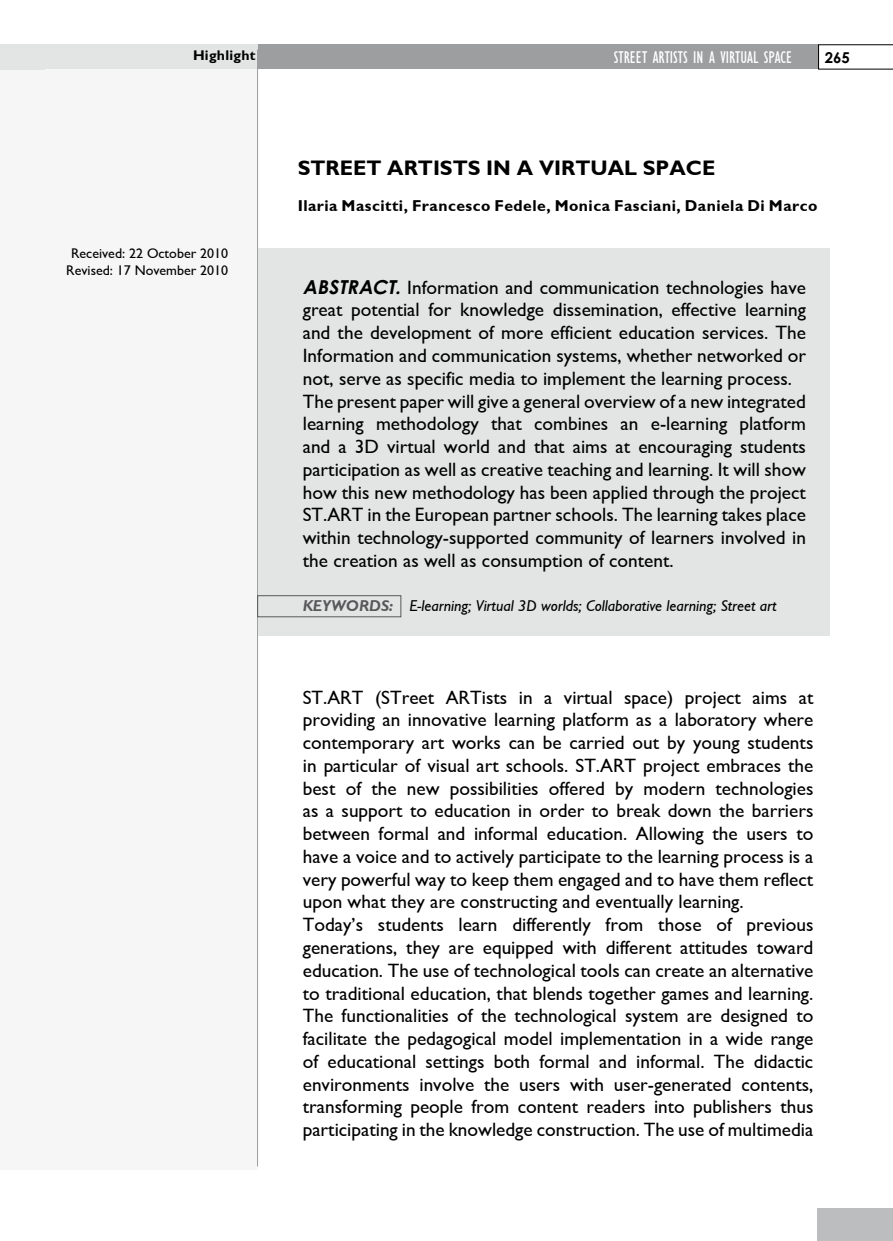
<style>
.page{position:relative;width:893px;height:1241px;background:#fff}
.page>*{position:absolute;margin:0;border:0;box-sizing:border-box;transform-origin:0 0}
.t1{font:700 21px "Formamente";color:#000}
.t2{font:19.25px/22.8px "Formamente";color:#000}
.t3{font:17.5px "Formamente Condensed";color:#fff;scale:.95 1}
.t4{font:italic 15.75px "Formamente";color:#000}
.t5{font:700 15.75px "Formamente";letter-spacing:.03em;color:#000}
.t6{font:700 15.05px "Century Gothic";color:#000}
.t7{font:14px/16.8px "Formamente";color:#000;text-align:center}
.t8{font:700 14px "Formamente";letter-spacing:.02em;color:#000}
.s1{font-family:"Forma Gotik b";font-weight:700;font-style:italic}
.s2{font-weight:700;color:#58585a}
</style>
<div class="page">
<div style="left:0;top:44px;width:258px;height:1125px;background:#f6f6f6"></div>
<div style="left:228px;top:44px;width:590px;height:25px;background:#9c9e9f"></div>
<div style="left:0;top:44px;width:258px;height:25px;background:#e3e4e4"></div>
<hr style="left:257px;top:49px;width:1px;height:1117px;background:#9c9e9f">
<div style="left:817px;top:1208px;width:76px;height:32px;background:#bbbdbe"></div>
<svg style="left:818px;top:44px;width:75px;height:25px"></svg>
<div style="left:259px;top:248px;width:571px;height:387px;background:#e3e4e4"></div>
<div style="left:257px;top:595px;width:144px;height:22px;border:1px solid #58585a"></div>
<p class="t8" style="left:193px;top:47px;width:64px">Highlight</p>
<p class="t3" style="left:614px;top:46px;width:189px">STREET ARTISTS IN A VIRTUAL SPACE</p>
<p class="t6" style="left:825px;top:46px;width:27px">265</p>
<p class="t7" style="left:66px;top:245px;width:163px">Received: 22 October 2010<br>Revised: 17 November 2010</p>
<p class="t1" style="left:298px;top:155px;width:419px">STREET ARTISTS IN A VIRTUAL SPACE</p>
<p class="t5" style="left:298px;top:196px;width:521px">Ilaria Mascitti, Francesco Fedele, Monica Fasciani, Daniela Di Marco</p>
<p class="t2" style="left:303px;top:276px;width:505px"><span class="s1">ABSTRACT.</span> Information and communication technologies have great potential for knowledge dissemination, effective learning and the development of more efficient education services. The Information and communication systems, whether networked or not, serve as specific media to implement the learning process.<br>The present paper will give a general overview of a new integrated learning methodology that combines an e-learning platform and a 3D virtual world and that aims at encouraging students participation as well as creative teaching and learning. It will show how this new methodology has been applied through the project ST.ART in the European partner schools. The learning takes place within technology-supported community of learners involved in the creation as well as consumption of content.</p>
<p class="t4" style="left:303px;top:596px;width:475px"><span class="s2">KEYWORDS:</span> E-learning; Virtual 3D worlds; Collaborative learning; Street art</p>
<p class="t2" style="left:303px;top:685px;width:512px">ST.ART (STreet ARTists in a virtual space) project aims at providing an innovative learning platform as a laboratory where contemporary art works can be carried out by young students in particular of visual art schools. ST.ART project embraces the best of the new possibilities offered by modern technologies as a support to education in order to break down the barriers between formal and informal education. Allowing the users to have a voice and to actively participate to the learning process is a very powerful way to keep them engaged and to have them reflect upon what they are constructing and eventually learning.<br>Today’s students learn differently from those of previous generations, they are equipped with different attitudes toward education. The use of technological tools can create an alternative to traditional education, that blends together games and learning.<br>The functionalities of the technological system are designed to facilitate the pedagogical model implementation in a wide range of educational settings both formal and informal. The didactic environments involve the users with user-generated contents, transforming people from content readers into publishers thus participating in the knowledge construction. The use of multimedia</p>
</div>
